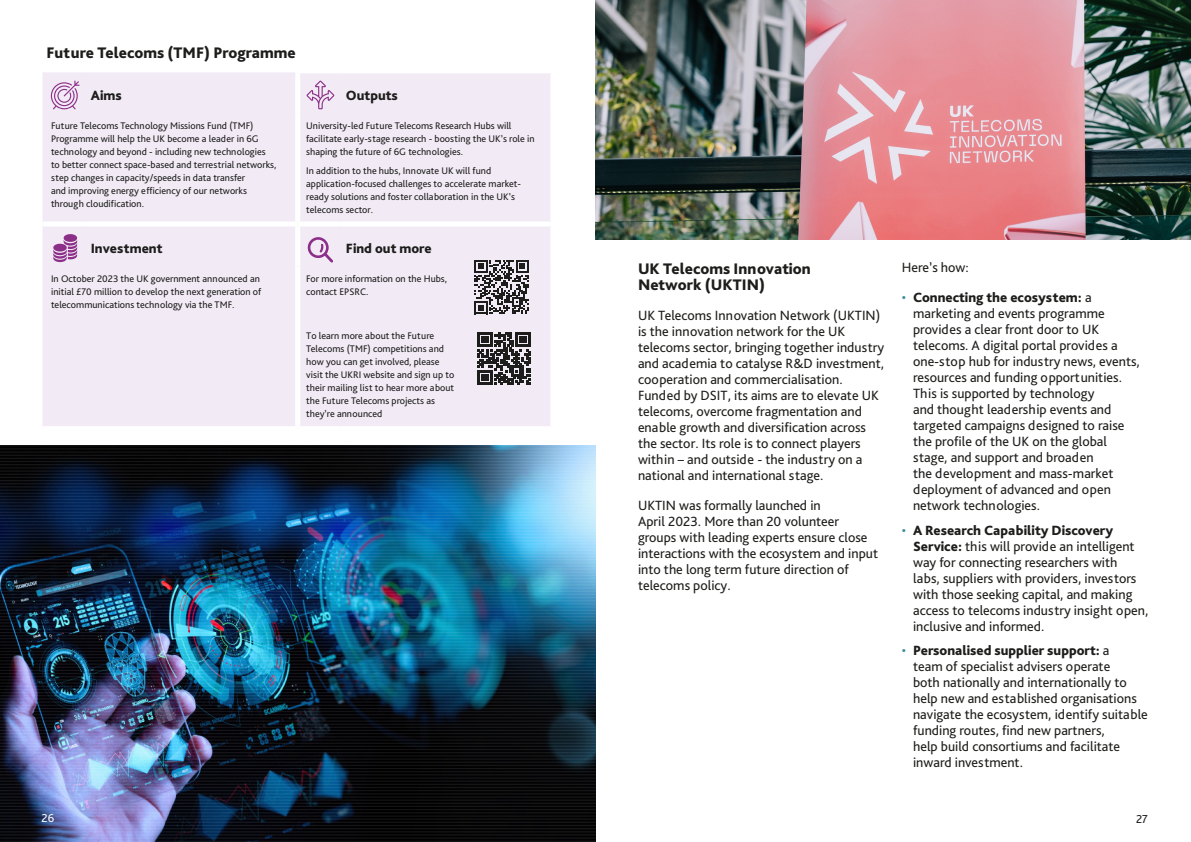
<style>
.page{position:relative;width:1191px;height:842px;background:#fff}
.page>*{position:absolute;margin:0;border:0;box-sizing:border-box;transform-origin:0 0}
.Heading_2{font:800 16px/16px "Bliss Pro";color:#1d1d1b}
.Body_Copy{font:14px/16px "Bliss Pro";color:#1d1d1b}
.Table_Head{font:800 14px "Bliss Pro";color:#1d1d1b}
.Body_Copy-2{font:800 14px "Bliss Pro";color:#1d1d1b}
.t1{font:12px "Bliss Pro";color:#fff}
.t2{font:12px "Bliss Pro";color:#1d1d1b}
.Table_Text{font:10px/13px "Bliss Pro";color:#1d1d1b}
.s1{color:#468e99}
.s2{font-weight:800}
</style>
<div class="page">
<img style="left:0;top:445px;width:595px;height:397px">
<div style="left:43px;top:72px;width:507px;height:354px;background:#f2ebf6"></div>
<div style="left:295px;top:68px;width:45px;height:5px;background:#fff"></div>
<div style="left:340px;top:68px;width:215px;height:5px;background:#fff"></div>
<div style="left:298px;top:221px;width:42px;height:5px;background:#fff"></div>
<div style="left:340px;top:221px;width:215px;height:5px;background:#fff"></div>
<div style="left:295px;top:73px;width:5px;height:40px;background:#fff"></div>
<div style="left:295px;top:113px;width:5px;height:108px;background:#fff"></div>
<div style="left:295px;top:226px;width:5px;height:40px;background:#fff"></div>
<div style="left:295px;top:266px;width:5px;height:160px;background:#fff"></div>
<div style="left:43px;top:221px;width:42px;height:5px;background:#fff"></div>
<div style="left:85px;top:221px;width:213px;height:5px;background:#fff"></div>
<svg style="left:51px;top:81px;width:29px;height:28px"></svg>
<svg style="left:306px;top:81px;width:28px;height:28px"></svg>
<svg style="left:53px;top:234px;width:24px;height:28px"></svg>
<svg style="left:308px;top:237px;width:25px;height:26px"></svg>
<img style="left:595px;top:0;width:596px;height:240px">
<svg style="left:474px;top:260px;width:55px;height:54px;background:#7e7a7e"></svg>
<svg style="left:478px;top:332px;width:52px;height:53px;background:#5e5c5d"></svg>
<p class="Heading_2" style="left:47px;top:44px;width:251px">Future Telecoms (TMF) Programme</p>
<p class="Body_Copy-2" style="left:91px;top:87px;width:32px">Aims</p>
<p class="Table_Head" style="left:346px;top:87px;width:53px">Outputs</p>
<p class="Table_Text" style="left:51px;top:119px;width:227px">Future Telecoms Technology Missions Fund (TMF)<br>Programme will help the UK become a leader in 6G technology and beyond - including new technologies to better connect space-based and terrestrial networks, step changes in capacity/speeds in data transfer<br>and improving energy efficiency of our networks through cloudification.</p>
<p class="Table_Text" style="left:306px;top:119px;width:230px">University-led Future Telecoms Research Hubs will facilitate early-stage research - boosting the UK’s role in shaping the future of 6G technologies.</p>
<p class="Table_Text" style="left:306px;top:164px;width:216px">In addition to the hubs, Innovate UK will fund application‑focused challenges to accelerate market&shy;ready solutions and foster collaboration in the UK’s telecoms sector.</p>
<p class="Body_Copy-2" style="left:91px;top:240px;width:73px">Investment</p>
<p class="Table_Head" style="left:346px;top:240px;width:87px">Find out more</p>
<p class="Table_Text" style="left:51px;top:272px;width:212px">In October 2023 the UK government announced an initial £70 million to develop the next generation of telecommunications technology via the TMF.</p>
<p class="Table_Text" style="left:306px;top:272px;width:142px">For more information on the Hubs, contact EPSRC.</p>
<p class="Table_Text" style="left:306px;top:329px;width:149px">To learn more about the Future<br>Telecoms (TMF) competitions and how you can get involved, please visit the UKRI website and sign up to their mailing list to hear more about the Future Telecoms projects as they’re announced</p>
<p class="Heading_2" style="left:638px;top:260px;width:174px">UK Telecoms Innovation<br>Network (UKTIN)</p>
<p class="Body_Copy" style="left:638px;top:307px;width:248px">UK Telecoms Innovation Network (UKTIN) is the innovation network for the UK telecoms sector, bringing together industry and academia to catalyse R&amp;D investment, cooperation and commercialisation.<br>Funded by DSIT, its aims are to elevate UK telecoms, overcome fragmentation and enable growth and diversification across the sector. Its role is to connect players within – and outside - the industry on a national and international stage.</p>
<p class="Body_Copy" style="left:638px;top:497px;width:241px">UKTIN was formally launched in<br>April 2023. More than 20 volunteer groups with leading experts ensure close interactions with the ecosystem and input into the long term future direction of telecoms policy.</p>
<p class="Body_Copy" style="left:901px;top:259px;width:69px">Here’s how:</p>
<p class="Body_Copy" style="left:913px;top:289px;width:228px;text-indent:-11px"><span class="s1">•</span> <span class="s2">Connecting the ecosystem:</span> a marketing and events programme provides a clear front door to UK telecoms. A digital portal provides a one-stop hub for industry news, events, resources and funding opportunities.<br>This is supported by technology<br>and thought leadership events and targeted campaigns designed to raise the profile of the UK on the global stage, and support and broaden<br>the development and mass-market deployment of advanced and open network technologies.</p>
<p class="Body_Copy" style="left:913px;top:522px;width:237px;text-indent:-11px"><span class="s1">•</span> <span class="s2">A Research Capability Discovery Service:</span> this will provide an intelligent way for connecting researchers with<br>labs, suppliers with providers, investors with those seeking capital, and making access to telecoms industry insight open, inclusive and informed.</p>
<p class="Body_Copy" style="left:913px;top:642px;width:236px;text-indent:-11px"><span class="s1">•</span> <span class="s2">Personalised supplier support:</span> a<br>team of specialist advisers operate<br>both nationally and internationally to help new and established organisations navigate the ecosystem, identify suitable funding routes, find new partners,<br>help build consortiums and facilitate inward investment.</p>
<p class="t1" style="left:42px;top:811px;width:14px">26</p>
<p class="t2" style="left:1136px;top:812px;width:13px">27</p>
</div>
